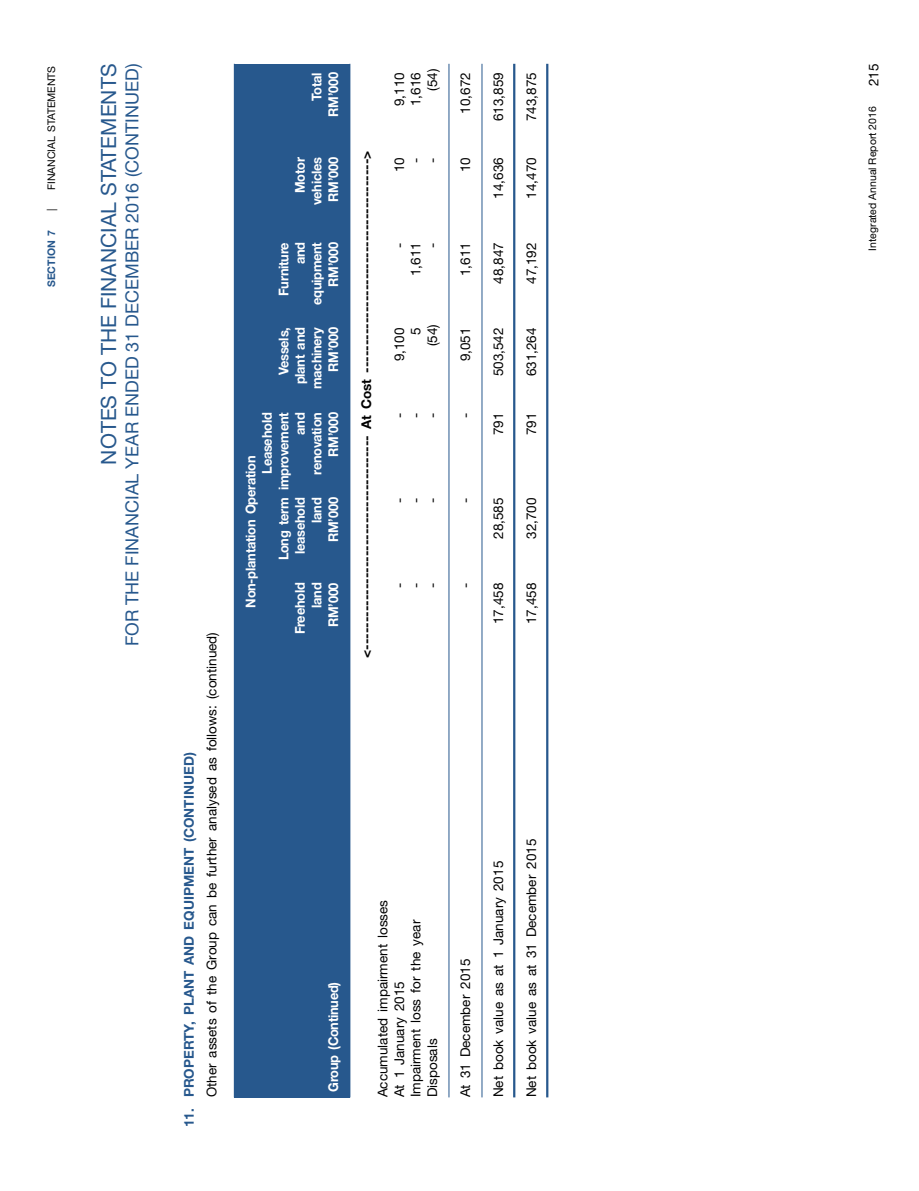
<style>
.page{position:relative;width:919px;height:1191px;background:#fff}
.page>*{position:absolute;margin:0;border:0;box-sizing:border-box;transform-origin:0 0}
.t1{font:21px "Helvetica Neue";color:#27588d}
.t2{font:18px "Helvetica Neue";color:#27588d}
.t3{font:13.5px/16.5px "Helvetica Neue";color:#000}
.t4{font:700 13.5px "Helvetica Neue";letter-spacing:-.02em;color:#fff;scale:.95 1}
.t5{font:700 13.5px "Helvetica Neue";color:#000}
.t6{font:700 13.5px "Helvetica Neue";color:#27588d}
.t7{font:10.5px "Helvetica Neue";color:#000}
.t8{font:700 10.5px "Helvetica Neue";color:#27588d}
</style>
<div class="page">
<div style="left:234px;top:64px;width:116px;height:1033px;background:#27588d"></div>
<hr style="left:448px;top:64px;width:1px;height:1033px;background:#27588d">
<hr style="left:481px;top:64px;width:1px;height:1033px;background:#27588d">
<hr style="left:513px;top:64px;width:2px;height:1033px;background:#27588d">
<hr style="left:546px;top:64px;width:2px;height:1033px;background:#27588d">
<p class="t7" style="left:45px;top:190px;width:126px;rotate:-90deg">FINANCIAL STATEMENTS</p>
<p class="t3" style="left:865px;top:86px;width:24px;rotate:-90deg">215</p>
<h1 class="t1" style="left:96px;top:464px;width:402px;rotate:-90deg">NOTES TO THE FINANCIAL STATEMENTS</h1>
<h2 class="t2" style="left:121px;top:646px;width:584px;rotate:-90deg">FOR THE FINANCIAL YEAR ENDED 31 DECEMBER 2016 (CONTINUED)</h2>
<p class="t3" style="left:424px;top:91px;width:24px;rotate:-90deg">(54)</p>
<p class="t4" style="left:325px;top:117px;width:48px;rotate:-90deg">RM’000</p>
<p class="t3" style="left:407px;top:106px;width:35px;rotate:-90deg">1,616</p>
<p class="t3" style="left:391px;top:106px;width:35px;rotate:-90deg">9,110</p>
<p class="t3" style="left:490px;top:121px;width:50px;rotate:-90deg">613,859</p>
<p class="t3" style="left:523px;top:121px;width:50px;rotate:-90deg">743,875</p>
<p class="t4" style="left:308px;top:101px;width:31px;rotate:-90deg">Total</p>
<p class="t3" style="left:457px;top:114px;width:43px;rotate:-90deg">10,672</p>
<p class="t7" style="left:866px;top:250px;width:146px;rotate:-90deg">Integrated Annual Report 2016</p>
<p class="t5" style="left:358px;top:657px;width:509px;rotate:-90deg">&lt;--------------------------------------- At Cost ---------------------------------------&gt;</p>
<p class="t4" style="left:325px;top:202px;width:48px;rotate:-90deg">RM’000</p>
<p class="t4" style="left:292px;top:193px;width:39px;rotate:-90deg">Motor</p>
<p class="t4" style="left:308px;top:205px;width:52px;rotate:-90deg">vehicles</p>
<p class="t3" style="left:490px;top:199px;width:43px;rotate:-90deg">14,636</p>
<p class="t3" style="left:391px;top:172px;width:17px;rotate:-90deg">10</p>
<p class="t3" style="left:457px;top:172px;width:17px;rotate:-90deg">10</p>
<p class="t3" style="left:523px;top:199px;width:43px;rotate:-90deg">14,470</p>
<p class="t3" style="left:407px;top:163px;width:7px;rotate:-90deg">-</p>
<p class="t3" style="left:424px;top:163px;width:7px;rotate:-90deg">-</p>
<p class="t7" style="left:45px;top:211px;width:4px;rotate:-90deg">|</p>
<p class="t8" style="left:45px;top:287px;width:59px;rotate:-90deg">SECTION 7</p>
<p class="t4" style="left:308px;top:305px;width:68px;rotate:-90deg">equipment</p>
<p class="t4" style="left:325px;top:287px;width:48px;rotate:-90deg">RM’000</p>
<p class="t4" style="left:275px;top:296px;width:58px;rotate:-90deg">Furniture</p>
<p class="t4" style="left:292px;top:264px;width:25px;rotate:-90deg">and</p>
<p class="t3" style="left:391px;top:248px;width:7px;rotate:-90deg">-</p>
<p class="t3" style="left:490px;top:284px;width:43px;rotate:-90deg">48,847</p>
<p class="t3" style="left:424px;top:248px;width:7px;rotate:-90deg">-</p>
<p class="t3" style="left:523px;top:284px;width:43px;rotate:-90deg">47,192</p>
<p class="t3" style="left:407px;top:276px;width:35px;rotate:-90deg">1,611</p>
<p class="t3" style="left:457px;top:276px;width:35px;rotate:-90deg">1,611</p>
<p class="t3" style="left:424px;top:346px;width:24px;rotate:-90deg">(54)</p>
<p class="t4" style="left:308px;top:389px;width:67px;rotate:-90deg">machinery</p>
<p class="t4" style="left:325px;top:372px;width:48px;rotate:-90deg">RM’000</p>
<p class="t4" style="left:292px;top:384px;width:62px;rotate:-90deg">plant and</p>
<p class="t4" style="left:275px;top:375px;width:52px;rotate:-90deg">Vessels,</p>
<p class="t3" style="left:391px;top:361px;width:35px;rotate:-90deg">9,100</p>
<p class="t3" style="left:523px;top:376px;width:50px;rotate:-90deg">631,264</p>
<p class="t3" style="left:407px;top:335px;width:9px;rotate:-90deg">5</p>
<p class="t3" style="left:490px;top:376px;width:50px;rotate:-90deg">503,542</p>
<p class="t3" style="left:457px;top:361px;width:35px;rotate:-90deg">9,051</p>
<p class="t4" style="left:259px;top:474px;width:66px;rotate:-90deg">Leasehold</p>
<p class="t4" style="left:275px;top:560px;width:157px;rotate:-90deg">Long term improvement</p>
<p class="t4" style="left:325px;top:457px;width:48px;rotate:-90deg">RM’000</p>
<p class="t4" style="left:308px;top:475px;width:67px;rotate:-90deg">renovation</p>
<p class="t4" style="left:292px;top:434px;width:25px;rotate:-90deg">and</p>
<p class="t3" style="left:391px;top:418px;width:7px;rotate:-90deg">-</p>
<p class="t3" style="left:407px;top:418px;width:7px;rotate:-90deg">-</p>
<p class="t3" style="left:424px;top:418px;width:7px;rotate:-90deg">-</p>
<p class="t3" style="left:457px;top:418px;width:7px;rotate:-90deg">-</p>
<p class="t3" style="left:490px;top:435px;width:24px;rotate:-90deg">791</p>
<p class="t3" style="left:523px;top:435px;width:24px;rotate:-90deg">791</p>
<p class="t4" style="left:242px;top:608px;width:162px;rotate:-90deg">Non-plantation Operation</p>
<p class="t4" style="left:325px;top:542px;width:48px;rotate:-90deg">RM’000</p>
<p class="t4" style="left:308px;top:523px;width:28px;rotate:-90deg">land</p>
<p class="t4" style="left:292px;top:554px;width:61px;rotate:-90deg">leasehold</p>
<p class="t3" style="left:523px;top:539px;width:43px;rotate:-90deg">32,700</p>
<p class="t3" style="left:490px;top:539px;width:43px;rotate:-90deg">28,585</p>
<p class="t3" style="left:391px;top:503px;width:7px;rotate:-90deg">-</p>
<p class="t3" style="left:407px;top:503px;width:7px;rotate:-90deg">-</p>
<p class="t3" style="left:424px;top:503px;width:7px;rotate:-90deg">-</p>
<p class="t3" style="left:457px;top:503px;width:7px;rotate:-90deg">-</p>
<p class="t4" style="left:325px;top:627px;width:48px;rotate:-90deg">RM’000</p>
<p class="t4" style="left:308px;top:608px;width:28px;rotate:-90deg">land</p>
<p class="t4" style="left:292px;top:634px;width:56px;rotate:-90deg">Freehold</p>
<p class="t3" style="left:490px;top:624px;width:43px;rotate:-90deg">17,458</p>
<p class="t3" style="left:523px;top:624px;width:43px;rotate:-90deg">17,458</p>
<p class="t3" style="left:391px;top:588px;width:7px;rotate:-90deg">-</p>
<p class="t3" style="left:407px;top:588px;width:7px;rotate:-90deg">-</p>
<p class="t3" style="left:424px;top:588px;width:7px;rotate:-90deg">-</p>
<p class="t3" style="left:457px;top:588px;width:7px;rotate:-90deg">-</p>
<p class="t3" style="left:203px;top:1097px;width:467px;rotate:-90deg">Other assets of the Group can be further analysed as follows: (continued)</p>
<p class="t6" style="left:181px;top:1127px;width:376px;rotate:-90deg">11. PROPERTY, PLANT AND EQUIPMENT (CONTINUED)</p>
<p class="t3" style="left:523px;top:1097px;width:260px;rotate:-90deg">Net book value as at 31 December 2015</p>
<p class="t3" style="left:490px;top:1097px;width:238px;rotate:-90deg">Net book value as at 1 January 2015</p>
<p class="t3" style="left:374px;top:1097px;width:199px;rotate:-90deg">Accumulated impairment losses<br>At 1 January 2015</p>
<p class="t3" style="left:407px;top:1097px;width:179px;rotate:-90deg">Impairment loss for the year</p>
<p class="t3" style="left:457px;top:1097px;width:140px;rotate:-90deg">At 31 December 2015</p>
<p class="t4" style="left:325px;top:1092px;width:118px;rotate:-90deg">Group (Continued)</p>
<p class="t3" style="left:424px;top:1097px;width:60px;rotate:-90deg">Disposals</p>
</div>
